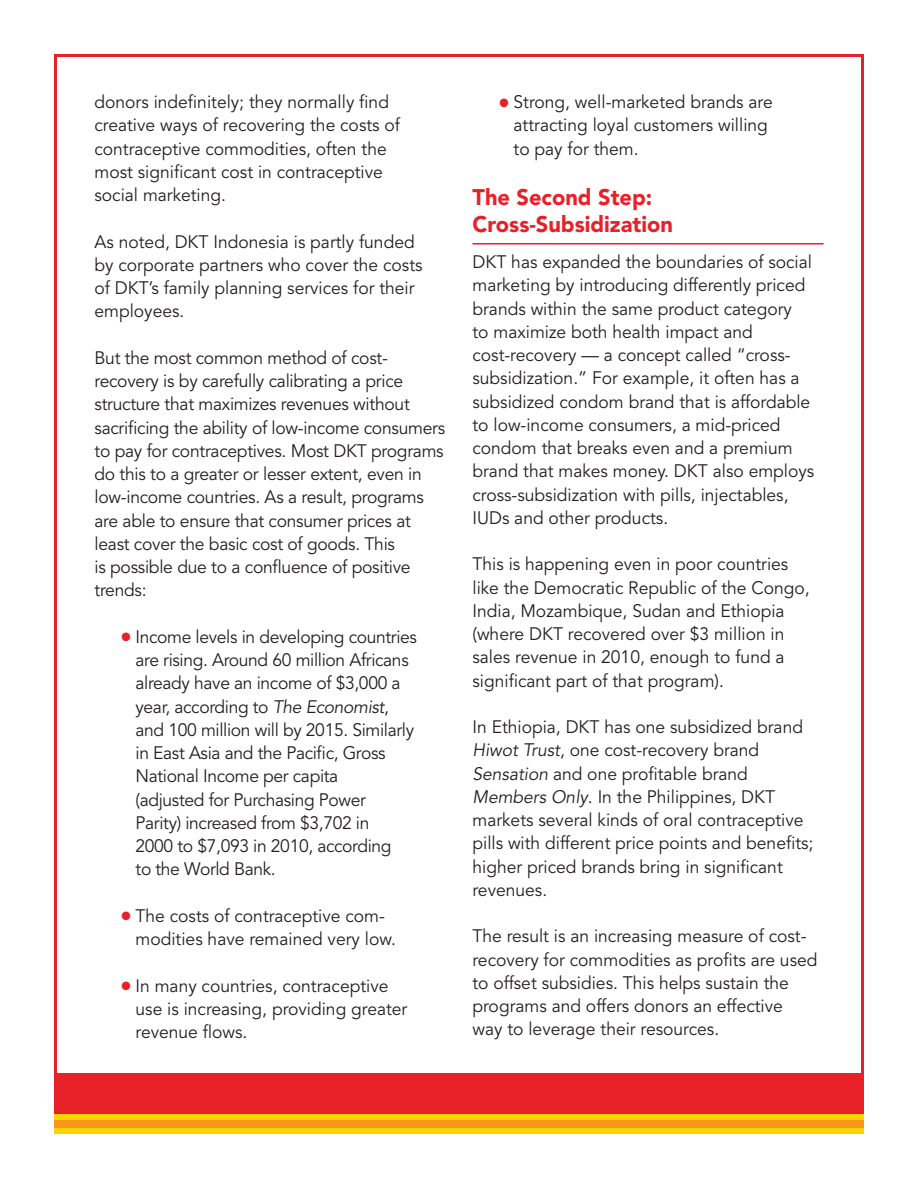
<style>
.page{position:relative;width:918px;height:1188px;background:#fff}
.page>*{position:absolute;margin:0;border:0;box-sizing:border-box;transform-origin:0 0}
.subheads{font:900 22.5px/27px "Avenir";color:#e82128}
.body_copy{font:18px/23.2px "Avenir";color:#231f20}
.body_copy-2{font:18px/23.2px "Avenir";letter-spacing:-.02em;color:#231f20}
.s1{color:#e82128}
.s2{font-style:italic}
</style>
<div class="page">
<div style="left:54px;top:1074px;width:810px;height:60px;background:#e82128"></div>
<div style="left:54px;top:1119px;width:810px;height:11px;background:#f7981d"></div>
<div style="left:54px;top:1114px;width:810px;height:5px;background:#fed304"></div>
<div style="left:54px;top:1128px;width:810px;height:6px;background:#fed304"></div>
<hr style="left:472px;top:243px;width:352px;height:1px;background:#e82128">
<p class="body_copy" style="left:94px;top:91px;width:307px">donors indefinitely; they normally find creative ways of recovering the costs of contraceptive commodities, often the most significant cost in contraceptive social marketing.</p>
<p class="body_copy" style="left:94px;top:230px;width:330px">As noted, DKT Indonesia is partly funded by corporate partners who cover the costs of DKT’s family planning services for their employees.</p>
<p class="body_copy" style="left:94px;top:347px;width:352px">But the most common method of cost&shy;recovery is by carefully calibrating a price structure that maximizes revenues without sacrificing the ability of low-income consumers to pay for contraceptives. Most DKT programs do this to a greater or lesser extent, even in low-income countries. As a result, programs are able to ensure that consumer prices at least cover the basic cost of goods. This<br>is possible due to a confluence of positive trends:</p>
<p class="body_copy-2" style="left:136px;top:626px;width:283px;text-indent:-14px"><span class="s1">●</span> Income levels in developing countries are rising. Around 60 million Africans already have an income of $3,000 a year, according to <span class="s2">The Economist</span>, and 100 million will by 2015. Similarly in East Asia and the Pacific, Gross<br>National Income per capita<br>(adjusted for Purchasing Power<br>Parity) increased from $3,702 in<br>2000 to $7,093 in 2010, according<br>to the World Bank.</p>
<p class="body_copy" style="left:136px;top:905px;width:262px;text-indent:-14px"><span class="s1">●</span> The costs of contraceptive com&shy;modities have remained very low.</p>
<p class="body_copy" style="left:136px;top:974px;width:273px;text-indent:-14px"><span class="s1">●</span> In many countries, contraceptive use is increasing, providing greater revenue flows.</p>
<p class="body_copy" style="left:514px;top:91px;width:261px;text-indent:-14px"><span class="s1">●</span> Strong, well-marketed brands are attracting loyal customers willing to pay for them.</p>
<p class="subheads" style="left:472px;top:183px;width:202px">The Second Step:<br>Cross-Subsidization</p>
<p class="body_copy" style="left:472px;top:251px;width:343px">DKT has expanded the boundaries of social marketing by introducing differently priced brands within the same product category<br>to maximize both health impact and cost-recovery — a concept called “cross&shy;subsidization.” For example, it often has a subsidized condom brand that is affordable to low-income consumers, a mid-priced condom that breaks even and a premium brand that makes money. DKT also employs cross-subsidization with pills, injectables, IUDs and other products.</p>
<p class="body_copy" style="left:472px;top:553px;width:339px">This is happening even in poor countries like the Democratic Republic of the Congo, India, Mozambique, Sudan and Ethiopia (where DKT recovered over $3 million in sales revenue in 2010, enough to fund a significant part of that program).</p>
<p class="body_copy" style="left:472px;top:716px;width:343px">In Ethiopia, DKT has one subsidized brand <span class="s2">Hiwot Trust</span>, one cost-recovery brand <span class="s2">Sensation</span> and one profitable brand <span class="s2">Members Only</span>. In the Philippines, DKT markets several kinds of oral contraceptive pills with different price points and benefits; higher priced brands bring in significant revenues.</p>
<p class="body_copy" style="left:472px;top:925px;width:346px">The result is an increasing measure of cost&shy;recovery for commodities as profits are used to offset subsidies. This helps sustain the programs and offers donors an effective way to leverage their resources.</p>
</div>
